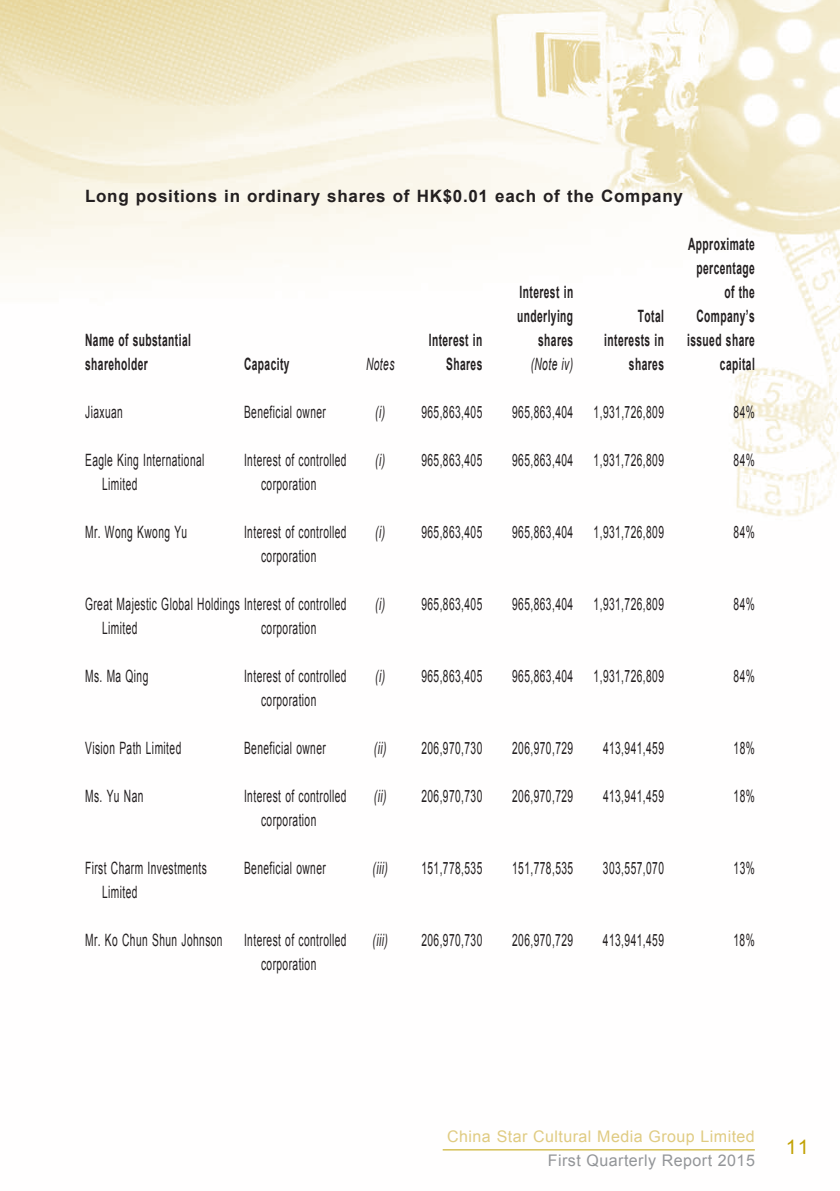
<style>
.page{position:relative;width:840px;height:1191px;background:#fff}
.page>*{position:absolute;margin:0;border:0;box-sizing:border-box;transform-origin:0 0}
.t1{font:20px "Arial";color:#c2a205}
.t2{font:17px/24px "Arial";letter-spacing:.04em;color:#231f20;scale:.6 1}
.t3{font:700 17px/24px "Arial";letter-spacing:.04em;color:#231f20;text-align:right;scale:.6 1}
.t4{font:700 17px "Arial";letter-spacing:.04em;color:#231f20}
.t5{font:italic 17px "Arial";letter-spacing:.04em;color:#231f20;scale:.6 1}
.t6{font:16px "Arial";letter-spacing:.03em;color:#e0cb82}
.t7{font:16px "Arial";letter-spacing:.03em;color:#939598}
.s1{font-style:italic}
</style>
<div class="page">
<img style="left:0;top:0;width:839px;height:1151px">
<hr style="left:442px;top:1149px;width:312px;height:1px;background:#c2a205">
<p class="t4" style="left:85px;top:184px;width:599px">Long positions in ordinary shares of HK$0.01 each of the Company</p>
<p class="t3" style="left:85px;top:328px;width:178px;text-align:left">Name of substantial shareholder</p>
<p class="t3" style="left:244px;top:352px;width:77px">Capacity</p>
<p class="t5" style="left:366px;top:353px;width:49px">Notes</p>
<p class="t3" style="left:428px;top:328px;width:91px">Interest in<br>Shares</p>
<p class="t3" style="left:517px;top:280px;width:95px">Interest in underlying shares</p>
<p class="t5" style="left:530px;top:353px;width:72px">(Note iv)</p>
<p class="t3" style="left:604px;top:304px;width:101px">Total interests in shares</p>
<p class="t3" style="left:686px;top:232px;width:114px">Approximate percentage of the<br>Company’s issued share capital</p>
<p class="t2" style="left:85px;top:400px;width:64px">Jiaxuan</p>
<p class="t2" style="left:244px;top:400px;width:138px">Beneficial owner</p>
<p class="t2" style="left:375px;top:400px;width:180px"><span class="s1">(i)</span> 965,863,405</p>
<p class="t2" style="left:512px;top:400px;width:254px">965,863,404 1,931,726,809</p>
<p class="t2" style="left:733px;top:400px;width:37px">84%</p>
<p class="t2" style="left:102px;top:448px;width:172px;text-indent:-17px">Eagle King International<br>Limited</p>
<p class="t2" style="left:261px;top:448px;width:144px;text-indent:-17px">Interest of controlled corporation</p>
<p class="t2" style="left:375px;top:448px;width:180px"><span class="s1">(i)</span> 965,863,405</p>
<p class="t2" style="left:512px;top:448px;width:254px">965,863,404 1,931,726,809</p>
<p class="t2" style="left:733px;top:448px;width:37px">84%</p>
<p class="t2" style="left:85px;top:520px;width:172px">Mr. Wong Kwong Yu</p>
<p class="t2" style="left:261px;top:520px;width:144px;text-indent:-17px">Interest of controlled corporation</p>
<p class="t2" style="left:375px;top:520px;width:180px"><span class="s1">(i)</span> 965,863,405</p>
<p class="t2" style="left:512px;top:520px;width:254px">965,863,404 1,931,726,809</p>
<p class="t2" style="left:733px;top:520px;width:37px">84%</p>
<p class="t2" style="left:102px;top:592px;width:409px;text-indent:-17px">Great Majestic Global Holdings Interest of controlled<br>Limited</p>
<p class="t2" style="left:375px;top:592px;width:180px"><span class="s1">(i)</span> 965,863,405</p>
<p class="t2" style="left:512px;top:592px;width:254px">965,863,404 1,931,726,809</p>
<p class="t2" style="left:733px;top:592px;width:37px">84%</p>
<p class="t2" style="left:261px;top:616px;width:94px">corporation</p>
<p class="t2" style="left:85px;top:664px;width:107px">Ms. Ma Qing</p>
<p class="t2" style="left:261px;top:664px;width:144px;text-indent:-17px">Interest of controlled corporation</p>
<p class="t2" style="left:375px;top:664px;width:180px"><span class="s1">(i)</span> 965,863,405</p>
<p class="t2" style="left:512px;top:664px;width:254px">965,863,404 1,931,726,809</p>
<p class="t2" style="left:733px;top:664px;width:37px">84%</p>
<p class="t2" style="left:85px;top:736px;width:162px">Vision Path Limited</p>
<p class="t2" style="left:244px;top:736px;width:138px">Beneficial owner</p>
<p class="t2" style="left:374px;top:736px;width:182px"><span class="s1">(ii)</span> 206,970,730</p>
<p class="t2" style="left:512px;top:736px;width:103px">206,970,729</p>
<p class="t2" style="left:602px;top:736px;width:103px">413,941,459</p>
<p class="t2" style="left:733px;top:736px;width:37px">18%</p>
<p class="t2" style="left:85px;top:784px;width:99px">Ms. Yu Nan</p>
<p class="t2" style="left:261px;top:784px;width:144px;text-indent:-17px">Interest of controlled corporation</p>
<p class="t2" style="left:374px;top:784px;width:182px"><span class="s1">(ii)</span> 206,970,730</p>
<p class="t2" style="left:512px;top:784px;width:103px">206,970,729</p>
<p class="t2" style="left:602px;top:784px;width:103px">413,941,459</p>
<p class="t2" style="left:733px;top:784px;width:37px">18%</p>
<p class="t2" style="left:102px;top:856px;width:176px;text-indent:-17px">First Charm Investments<br>Limited</p>
<p class="t2" style="left:244px;top:856px;width:138px">Beneficial owner</p>
<p class="t5" style="left:372px;top:857px;width:27px">(iii)</p>
<p class="t2" style="left:421px;top:856px;width:103px">151,778,535</p>
<p class="t2" style="left:512px;top:856px;width:103px">151,778,535</p>
<p class="t2" style="left:602px;top:856px;width:103px">303,557,070</p>
<p class="t2" style="left:733px;top:856px;width:37px">13%</p>
<p class="t2" style="left:85px;top:928px;width:230px">Mr. Ko Chun Shun Johnson</p>
<p class="t2" style="left:261px;top:928px;width:144px;text-indent:-17px">Interest of controlled corporation</p>
<p class="t5" style="left:372px;top:929px;width:27px">(iii)</p>
<p class="t2" style="left:421px;top:928px;width:103px">206,970,730</p>
<p class="t2" style="left:512px;top:928px;width:103px">206,970,729</p>
<p class="t2" style="left:602px;top:928px;width:103px">413,941,459</p>
<p class="t2" style="left:733px;top:928px;width:37px">18%</p>
<p class="t6" style="left:447px;top:1126px;width:309px">China Star Cultural Media Group Limited</p>
<p class="t7" style="left:547px;top:1150px;width:208px">First Quarterly Report 2015</p>
<p class="t1" style="left:785px;top:1134px;width:25px">11</p>
</div>
